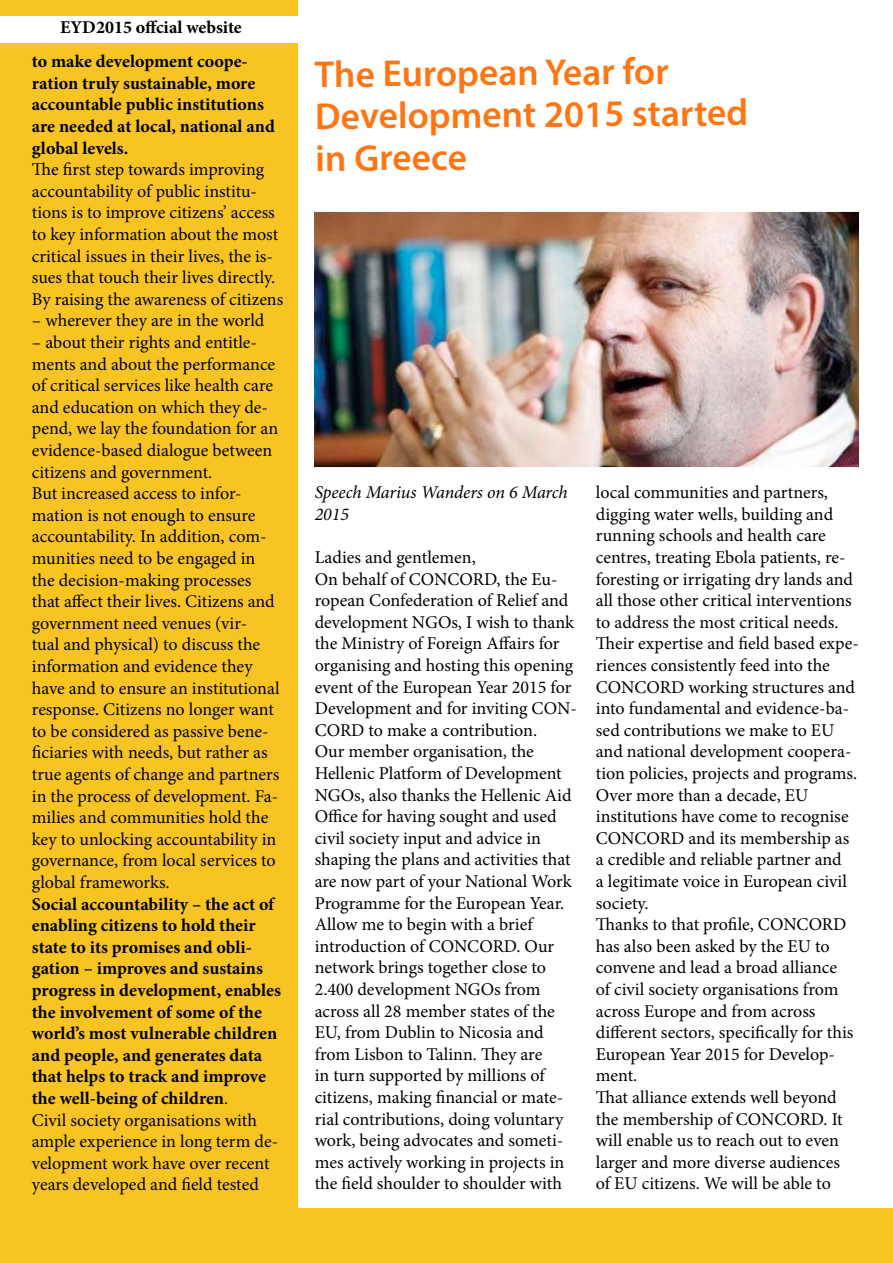
<style>
.page{position:relative;width:893px;height:1263px;background:#fff}
.page>*{position:absolute;margin:0;border:0;box-sizing:border-box;transform-origin:0 0}
.t1{font:600 37.5px/41.5px "Myriad Pro";color:#fe7613}
.t2{font:18px/21.6px "Minion Pro";color:#000}
.t3{font:700 18px/21.6px "Minion Pro";color:#000}
.t4{font:italic 18px/21.6px "Minion Pro";letter-spacing:-.01em;color:#000}
.s1{font-weight:400}
</style>
<div class="page">
<div style="left:0;top:0;width:298px;height:1263px;background:#f8c424"></div>
<img style="left:315px;top:210px;width:544px;height:259px">
<div style="left:0;top:1209px;width:893px;height:54px;background:#f8c424"></div>
<div style="left:0;top:16px;width:302px;height:27px;background:#fff"></div>
<p class="t3" style="left:60px;top:17px;width:183px">EYD2015 offcial website</p>
<p class="t3" style="left:32px;top:50px;width:244px">to make development coope&shy;ration truly sustainable, more accountable public institutions are needed at local, national and global levels.</p>
<p class="t2" style="left:32px;top:159px;width:253px">The first step towards improving accountability of public institu&shy;tions is to improve citizens’ access to key information about the most critical issues in their lives, the is&shy;sues that touch their lives directly.<br>By raising the awareness of citizens</p>
<p class="t2" style="left:32px;top:310px;width:234px">– wherever they are in the world</p>
<p class="t2" style="left:32px;top:331px;width:249px">– about their rights and entitle&shy;ments and about the performance of critical services like health care and education on which they de&shy;pend, we lay the foundation for an evidence-based dialogue between citizens and government.<br>But increased access to infor&shy;mation is not enough to ensure accountability. In addition, com&shy;munities need to be engaged in the decision-making processes that affect their lives. Citizens and government need venues (vir-<br>tual and physical) to discuss the information and evidence they have and to ensure an institutional response. Citizens no longer want to be considered as passive bene&shy;ficiaries with needs, but rather as true agents of change and partners in the process of development. Fa&shy;milies and communities hold the key to unlocking accountability in governance, from local services to global frameworks.</p>
<p class="t3" style="left:32px;top:893px;width:251px">Social accountability – the act of enabling citizens to hold their state to its promises and obli&shy;gation – improves and sustains progress in development, enables the involvement of some of the world’s most vulnerable children and people, and generates data that helps to track and improve the well-being of children<span class="s1">.<br>Civil society organisations with ample experience in long term de&shy;velopment work have over recent years developed and field tested</span></p>
<h1 class="t1" style="left:314px;top:54px;width:435px;rotate:-1deg">The European Year for<br>Development 2015 started in Greece</h1>
<p class="t4" style="left:315px;top:481px;width:254px">Speech Marius Wanders on 6 March<br>2015</p>
<p class="t2" style="left:315px;top:546px;width:264px">Ladies and gentlemen,<br>On behalf of CONCORD, the Eu&shy;ropean Confederation of Relief and development NGOs, I wish to thank the Ministry of Foreign Affairs for organising and hosting this opening event of the European Year 2015 for<br>Development and for inviting CON-<br>CORD to make a contribution.<br>Our member organisation, the<br>Hellenic Platform of Development<br>NGOs, also thanks the Hellenic Aid<br>Office for having sought and used civil society input and advice in shaping the plans and activities that are now part of your National Work<br>Programme for the European Year.<br>Allow me to begin with a brief introduction of CONCORD. Our network brings together close to<br>2.400 development NGOs from across all 28 member states of the<br>EU, from Dublin to Nicosia and from Lisbon to Talinn. They are<br>in turn supported by millions of citizens, making financial or mate&shy;rial contributions, doing voluntary work, being advocates and someti&shy;mes actively working in projects in the field shoulder to shoulder with</p>
<p class="t2" style="left:596px;top:482px;width:264px">local communities and partners, digging water wells, building and running schools and health care centres, treating Ebola patients, re&shy;foresting or irrigating dry lands and all those other critical interventions to address the most critical needs.<br>Their expertise and field based expe&shy;riences consistently feed into the<br>CONCORD working structures and into fundamental and evidence-ba&shy;sed contributions we make to EU and national development coopera&shy;tion policies, projects and programs.<br>Over more than a decade, EU institutions have come to recognise<br>CONCORD and its membership as a credible and reliable partner and<br>a legitimate voice in European civil society.<br>Thanks to that profile, CONCORD has also been asked by the EU to convene and lead a broad alliance<br>of civil society organisations from across Europe and from across different sectors, specifically for this<br>European Year 2015 for Develop&shy;ment.<br>That alliance extends well beyond the membership of CONCORD. It will enable us to reach out to even larger and more diverse audiences of EU citizens. We will be able to</p>
</div>
